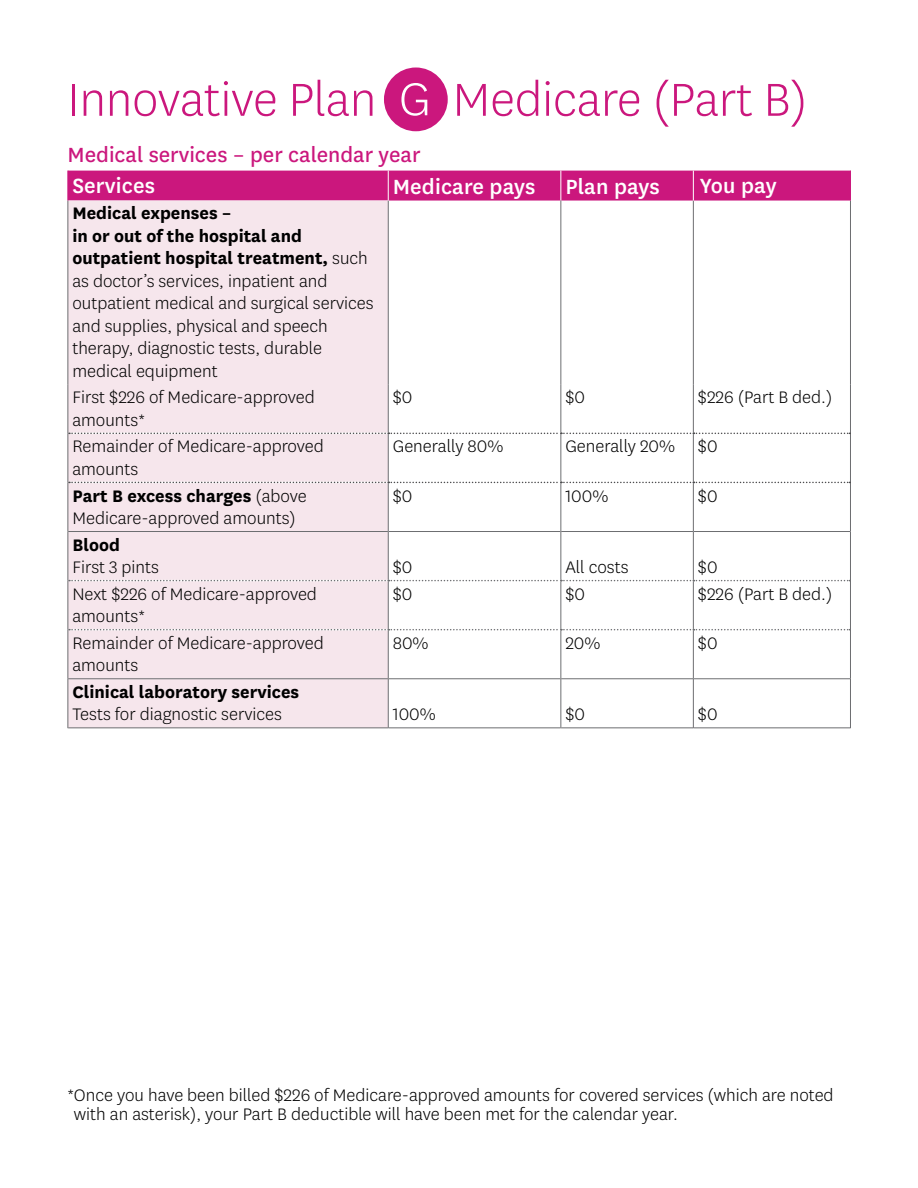
<style>
.page{position:relative;width:918px;height:1188px;background:#fff}
.page>*{position:absolute;margin:0;border:0;box-sizing:border-box;transform-origin:0 0}
.t1{font:300 54px "Centene Sans";letter-spacing:-.005em;color:#cb177d}
.t2{font:500 24px "Centene Sans";letter-spacing:.005em;color:#fff}
.t3{font:24px "Centene Sans";color:#cb177d}
.t4{font:300 19.5px/22.5px "Centene Sans";color:#000}
.t5{font:700 19.5px "Centene Sans";color:#000}
.s1{color:#fff}
.s2{font-weight:700}
</style>
<div class="page">
<div style="left:384px;top:67px;width:64px;height:64px;background:#cb177d;border-radius:50%"></div>
<div style="left:69px;top:171px;width:781px;height:30px;background:#cb177d"></div>
<div style="left:69px;top:201px;width:319px;height:526px;background:#f6e6ec"></div>
<hr style="left:560px;top:171px;width:1px;height:30px;background:#fff">
<hr style="left:560px;top:201px;width:1px;height:183px;background:#6d6e71">
<hr style="left:693px;top:201px;width:1px;height:183px;background:#6d6e71">
<hr style="left:560px;top:384px;width:1px;height:49px;background:#6d6e71">
<hr style="left:693px;top:384px;width:1px;height:49px;background:#6d6e71">
<hr style="left:560px;top:434px;width:1px;height:48px;background:#6d6e71">
<hr style="left:693px;top:434px;width:1px;height:48px;background:#6d6e71">
<hr style="left:560px;top:483px;width:1px;height:49px;background:#6d6e71">
<hr style="left:693px;top:483px;width:1px;height:49px;background:#6d6e71">
<hr style="left:560px;top:532px;width:1px;height:48px;background:#6d6e71">
<hr style="left:693px;top:532px;width:1px;height:48px;background:#6d6e71">
<hr style="left:560px;top:581px;width:1px;height:48px;background:#6d6e71">
<hr style="left:693px;top:581px;width:1px;height:48px;background:#6d6e71">
<hr style="left:560px;top:630px;width:1px;height:49px;background:#6d6e71">
<hr style="left:693px;top:630px;width:1px;height:49px;background:#6d6e71">
<hr style="left:560px;top:679px;width:1px;height:49px;background:#6d6e71">
<hr style="left:693px;top:679px;width:1px;height:49px;background:#6d6e71">
<hr style="left:68px;top:531px;width:320px;height:1px;background:#6d6e71">
<hr style="left:68px;top:678px;width:320px;height:1px;background:#6d6e71">
<hr style="left:68px;top:727px;width:320px;height:1px;background:#6d6e71">
<hr style="left:389px;top:531px;width:171px;height:1px;background:#6d6e71">
<hr style="left:561px;top:531px;width:132px;height:1px;background:#6d6e71">
<hr style="left:694px;top:531px;width:156px;height:1px;background:#6d6e71">
<hr style="left:389px;top:678px;width:171px;height:1px;background:#6d6e71">
<hr style="left:561px;top:678px;width:132px;height:1px;background:#6d6e71">
<hr style="left:694px;top:678px;width:156px;height:1px;background:#6d6e71">
<hr style="left:389px;top:727px;width:171px;height:1px;background:#6d6e71">
<hr style="left:561px;top:727px;width:132px;height:1px;background:#6d6e71">
<hr style="left:694px;top:727px;width:156px;height:1px;background:#6d6e71">
<hr style="left:850px;top:201px;width:1px;height:183px;background:#6d6e71">
<hr style="left:850px;top:384px;width:1px;height:49px;background:#6d6e71">
<hr style="left:850px;top:433px;width:1px;height:49px;background:#6d6e71">
<hr style="left:850px;top:482px;width:1px;height:50px;background:#6d6e71">
<hr style="left:850px;top:532px;width:1px;height:49px;background:#6d6e71">
<hr style="left:850px;top:581px;width:1px;height:49px;background:#6d6e71">
<hr style="left:850px;top:630px;width:1px;height:49px;background:#6d6e71">
<hr style="left:850px;top:679px;width:1px;height:49px;background:#6d6e71">
<hr style="left:68px;top:201px;width:1px;height:183px;background:#6d6e71">
<hr style="left:388px;top:201px;width:1px;height:183px;background:#6d6e71">
<hr style="left:68px;top:384px;width:1px;height:49px;background:#6d6e71">
<hr style="left:388px;top:384px;width:1px;height:49px;background:#6d6e71">
<hr style="left:68px;top:433px;width:1px;height:49px;background:#6d6e71">
<hr style="left:388px;top:434px;width:1px;height:48px;background:#6d6e71">
<hr style="left:68px;top:482px;width:1px;height:50px;background:#6d6e71">
<hr style="left:388px;top:483px;width:1px;height:49px;background:#6d6e71">
<hr style="left:68px;top:532px;width:1px;height:49px;background:#6d6e71">
<hr style="left:388px;top:532px;width:1px;height:48px;background:#6d6e71">
<hr style="left:68px;top:581px;width:1px;height:49px;background:#6d6e71">
<hr style="left:388px;top:581px;width:1px;height:48px;background:#6d6e71">
<hr style="left:68px;top:630px;width:1px;height:49px;background:#6d6e71">
<hr style="left:388px;top:630px;width:1px;height:49px;background:#6d6e71">
<hr style="left:68px;top:679px;width:1px;height:49px;background:#6d6e71">
<hr style="left:388px;top:679px;width:1px;height:49px;background:#6d6e71">
<svg style="left:69px;top:433px;width:781px;height:1px"></svg>
<svg style="left:69px;top:482px;width:781px;height:1px"></svg>
<svg style="left:69px;top:580px;width:781px;height:1px"></svg>
<svg style="left:69px;top:629px;width:781px;height:1px"></svg>
<hr style="left:68px;top:171px;width:1px;height:30px;background:#cb177d">
<hr style="left:850px;top:171px;width:1px;height:30px;background:#cb177d">
<hr style="left:388px;top:171px;width:1px;height:30px;background:#fff">
<hr style="left:693px;top:171px;width:1px;height:30px;background:#fff">
<h1 class="t1" style="left:68px;top:66px;width:742px">Innovative Plan <span class="s1">G</span> Medicare (Part B)</h1>
<p class="t3" style="left:68px;top:138px;width:355px">Medical services – per calendar year</p>
<p class="t2" style="left:72px;top:169px;width:84px">Services</p>
<p class="t2" style="left:393px;top:170px;width:144px">Medicare pays</p>
<p class="t2" style="left:565px;top:170px;width:96px">Plan pays</p>
<p class="t2" style="left:700px;top:169px;width:78px">You pay</p>
<p class="t4" style="left:72px;top:201px;width:303px"><span class="s2">Medical expenses –<br>in or out of the hospital and outpatient hospital treatment,</span> such as doctor’s services, inpatient and outpatient medical and surgical services and supplies, physical and speech therapy, diagnostic tests, durable medical equipment</p>
<p class="t4" style="left:72px;top:386px;width:244px">First $226 of Medicare-approved amounts*</p>
<p class="t4" style="left:393px;top:386px;width:21px">$0</p>
<p class="t4" style="left:565px;top:386px;width:21px">$0</p>
<p class="t4" style="left:698px;top:386px;width:136px">$226 (Part B ded.)</p>
<p class="t4" style="left:72px;top:435px;width:253px">Remainder of Medicare-approved amounts</p>
<p class="t4" style="left:393px;top:435px;width:112px">Generally 80%</p>
<p class="t4" style="left:565px;top:435px;width:154px">Generally 20% $0</p>
<p class="t4" style="left:72px;top:484px;width:236px"><span class="s2">Part B excess charges</span> (above<br>Medicare-approved amounts)</p>
<p class="t4" style="left:393px;top:484px;width:21px">$0</p>
<p class="t4" style="left:565px;top:484px;width:44px">100%</p>
<p class="t4" style="left:698px;top:484px;width:21px">$0</p>
<p class="t5" style="left:72px;top:531px;width:49px">Blood</p>
<p class="t4" style="left:72px;top:555px;width:88px">First 3 pints</p>
<p class="t4" style="left:393px;top:555px;width:21px">$0</p>
<p class="t4" style="left:565px;top:555px;width:65px">All costs</p>
<p class="t4" style="left:698px;top:555px;width:21px">$0</p>
<p class="t4" style="left:72px;top:582px;width:246px">Next $226 of Medicare-approved amounts*</p>
<p class="t4" style="left:393px;top:582px;width:21px">$0</p>
<p class="t4" style="left:565px;top:582px;width:21px">$0</p>
<p class="t4" style="left:698px;top:582px;width:136px">$226 (Part B ded.)</p>
<p class="t4" style="left:72px;top:631px;width:253px">Remainder of Medicare-approved amounts</p>
<p class="t4" style="left:393px;top:631px;width:37px">80%</p>
<p class="t4" style="left:565px;top:631px;width:37px">20%</p>
<p class="t4" style="left:698px;top:631px;width:21px">$0</p>
<p class="t5" style="left:72px;top:678px;width:228px">Clinical laboratory services</p>
<p class="t4" style="left:72px;top:703px;width:211px">Tests for diagnostic services</p>
<p class="t4" style="left:393px;top:703px;width:44px">100%</p>
<p class="t4" style="left:565px;top:703px;width:21px">$0</p>
<p class="t4" style="left:698px;top:703px;width:21px">$0</p>
<p class="t4" style="left:74px;top:1085px;width:761px;line-height:19.5px;text-indent:-6px">*Once you have been billed $226 of Medicare-approved amounts for covered services (which are noted with an asterisk), your Part B deductible will have been met for the calendar year.</p>
</div>
